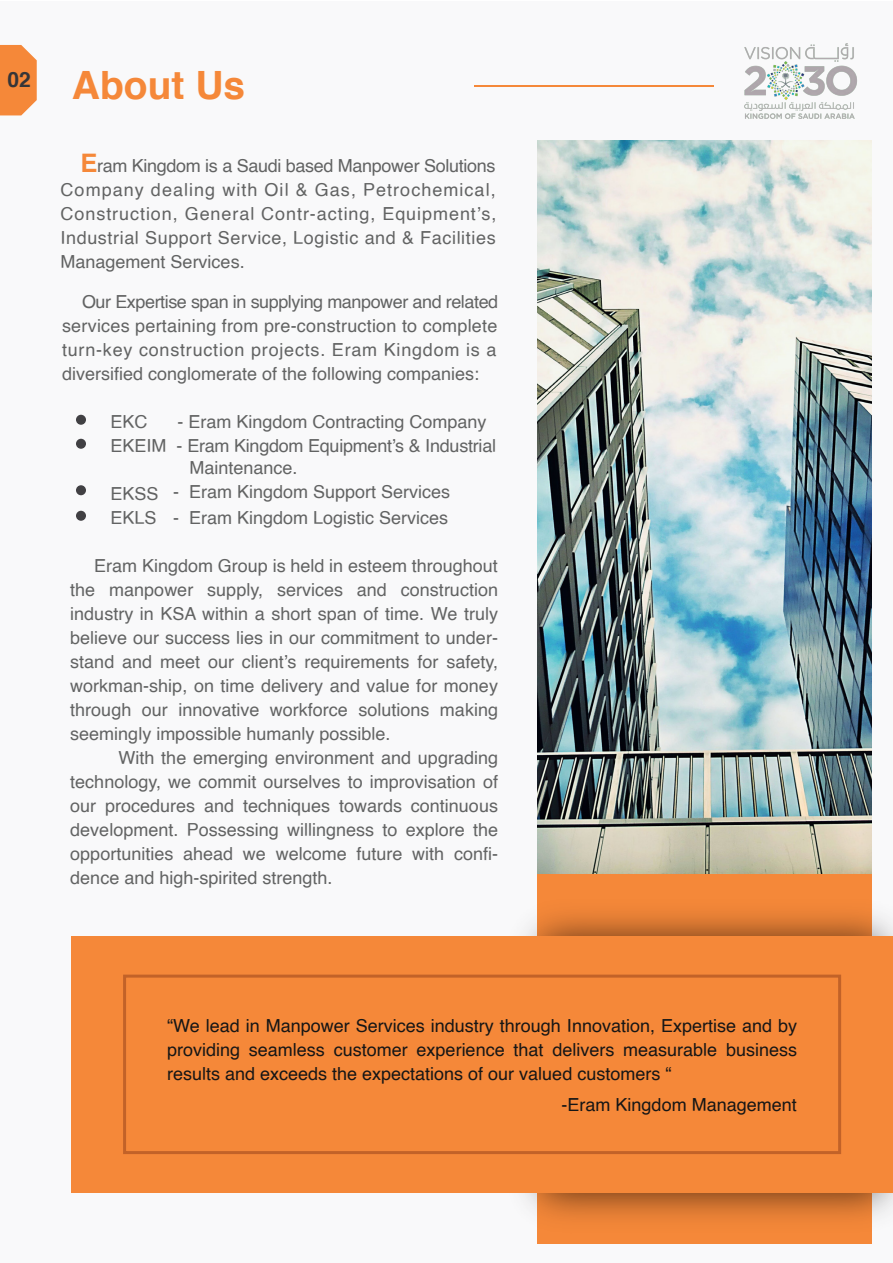
<style>
.page{position:relative;width:893px;height:1263px;background:#fff}
.page>*{position:absolute;margin:0;border:0;box-sizing:border-box;transform-origin:0 0}
.t1{font:700 39px "Helvetica";color:#f58839}
.t2{font:700 21px "Helvetica";color:#353538}
.t3{font:18px/24px "Helvetica";color:#626363;text-align:justify}
.t4{font:18px/24px "Helvetica";color:#161616;text-align:justify}
.s1{font-weight:700;font-size:25.5px;color:#f58839}
</style>
<div class="page">
<div style="left:0;top:2px;width:893px;height:1261px;background:#f9f9fa"></div>
<img style="left:537px;top:140px;width:335px;height:733px">
<img style="left:495px;top:888px;width:398px;height:355px">
<div style="left:71px;top:936px;width:822px;height:256px;background:#f58839"></div>
<div style="left:123px;top:975px;width:718px;height:179px;background:#f58839;border:3px solid #c26228"></div>
<hr style="left:474px;top:85px;width:239px;height:2px;background:#f58839">
<svg style="left:0;top:45px;width:37px;height:70px;background:#f5924b"></svg>
<img style="left:744px;top:43px;width:113px;height:75px">
<div style="left:76px;top:415px;width:10px;height:10px;background:#414043;border-radius:50%"></div>
<div style="left:76px;top:439px;width:10px;height:10px;background:#414043;border-radius:50%"></div>
<div style="left:76px;top:485px;width:10px;height:10px;background:#414043;border-radius:50%"></div>
<div style="left:76px;top:511px;width:10px;height:10px;background:#414043;border-radius:50%"></div>
<p class="t2" style="left:7px;top:63px;width:25px">02</p>
<h1 class="t1" style="left:72px;top:54px;width:175px">About Us</h1>
<p class="t3" style="left:61px;top:154px;width:437px;text-indent:20px"><span class="s1">E</span>ram Kingdom is a Saudi based Manpower Solutions Company dealing with Oil &amp; Gas, Petrochemical, Construction, General Contr-acting, Equipment’s, Industrial Support Service, Logistic and &amp; Facilities Management Services.</p>
<p class="t3" style="left:62px;top:290px;width:438px;text-indent:20px">Our Expertise span in supplying manpower and related services pertaining from pre-construction to complete turn-key construction projects. Eram Kingdom is a diversified conglomerate of the following companies:</p>
<p class="t3" style="left:110px;top:410px;width:387px;text-indent:67px">- Eram Kingdom Contracting Company<br>EKEIM - Eram Kingdom Equipment’s &amp; Industrial</p>
<p class="t3" style="left:110px;top:482px;width:50px">EKSS<br>EKLS</p>
<p class="t3" style="left:70px;top:554px;width:429px;text-indent:24px">Eram Kingdom Group is held in esteem throughout the manpower supply, services and construction industry in KSA within a short span of time. We truly believe our success lies in our commitment to under&shy;stand and meet our client’s requirements for safety, workman-ship, on time delivery and value for money through our innovative workforce solutions making seemingly impossible humanly possible.</p>
<p class="t3" style="left:70px;top:746px;width:429px;text-indent:48px">With the emerging environment and upgrading technology, we commit ourselves to improvisation of our procedures and techniques towards continuous development. Possessing willingness to explore the opportunities ahead we welcome future with confi&shy;dence and high-spirited strength.</p>
<p class="t3" style="left:110px;top:410px;width:39px">EKC</p>
<p class="t3" style="left:189px;top:456px;width:110px">Maintenance.</p>
<p class="t3" style="left:173px;top:480px;width:279px">- Eram Kingdom Support Services</p>
<p class="t3" style="left:173px;top:506px;width:277px">- Eram Kingdom Logistic Services</p>
<p class="t4" style="left:167px;top:1014px;width:632px">“We lead in Manpower Services industry through Innovation, Expertise and by providing seamless customer experience that delivers measurable business results and exceeds the expectations of our valued customers “</p>
<p class="t4" style="left:562px;top:1093px;width:237px">-Eram Kingdom Management</p>
</div>
